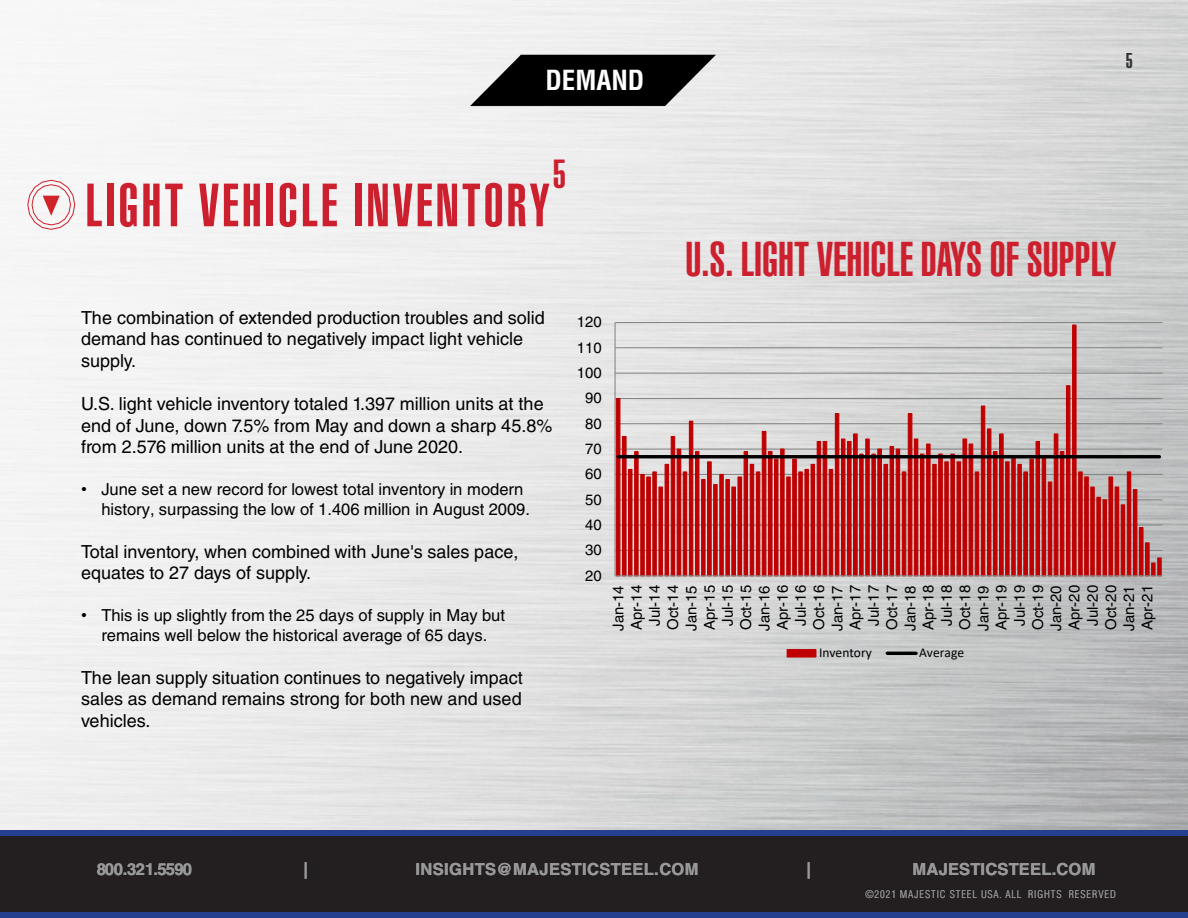
<style>
.page{position:relative;width:1188px;height:918px;background:#fff}
.page>*{position:absolute;margin:0;border:0;box-sizing:border-box;transform-origin:0 0}
.t1{font:60px "Helvetica LT Std Ultra Comp";letter-spacing:.05em;color:#cd202f}
.t2{font:48px "Helvetica LT Std Ultra Comp";color:#cd202e}
.t3{font:39.9px "Helvetica LT Std Ultra Comp";color:#cd202f}
.t4{font:700 condensed 27px "Helvetica LT Std";color:#fff}
.t5{font:21px "Helvetica LT Std Ultra Comp";color:#303335}
.t6{font:18px/21.6px "Helvetica LT Std";letter-spacing:.005em;color:#000}
.t7{font:16.5px/19.8px "Helvetica LT Std";color:#000}
.t8{font:700 16.5px "Helvetica LT Std";letter-spacing:.015em;color:#989899}
.t9{font:700 16.5px "Helvetica LT Std";letter-spacing:-.045em;color:#989899}
.t10{font:15px "Helvetica LT Std";letter-spacing:.005em;color:#000}
.t11{font:13.5px "Calibri";color:#000}
.t12{font:300 condensed 10.5px "Helvetica LT Std";letter-spacing:.09em;color:#989899}
.s1{font-family:"Arial"}
</style>
<div class="page">
<img style="left:0;top:0;width:1188px;height:830px">
<div style="left:0;top:833px;width:1188px;height:82px;background:#231f20"></div>
<div style="left:0;top:912px;width:1188px;height:6px;background:#25408f"></div>
<div style="left:0;top:830px;width:1188px;height:6px;background:#25408f"></div>
<img style="left:469px;top:26px;width:250px;height:106px">
<svg style="left:27px;top:179px;width:49px;height:51px"></svg>
<hr style="left:615px;top:322px;width:547px;height:1px;background:#868686">
<svg style="left:615px;top:324px;width:547px;height:253px;background:#ca8787"></svg>
<hr style="left:615px;top:323px;width:1px;height:253px;background:#868686">
<hr style="left:615px;top:575px;width:547px;height:1px;background:#868686">
<hr style="left:618px;top:455px;width:541px;height:3px;background:#000">
<div style="left:787px;top:649px;width:29px;height:9px;background:#c00000;border:1px solid #c00000"></div>
<hr style="left:887px;top:652px;width:29px;height:3px;background:#000">
<p class="t4" style="left:545px;top:64px;width:101px">DEMAND</p>
<h1 class="t3" style="left:553px;top:152px;width:15px">5</h1>
<h1 class="t1" style="left:86px;top:171px;width:466px">LIGHT VEHICLE INVENTORY</h1>
<p class="t5" style="left:1126px;top:48px;width:9px">5</p>
<p class="t2" style="left:685px;top:232px;width:433px">U.S. LIGHT VEHICLE DAYS OF SUPPLY</p>
<h1 class="t6" style="left:81px;top:307px;width:465px">The combination of extended production troubles and solid demand has continued to negatively impact light vehicle supply.</h1>
<h1 class="t6" style="left:81px;top:393px;width:473px">U.S. light vehicle inventory totaled 1.397 million units at the end of June, down 7.5% from May and down a sharp 45.8% from 2.576 million units at the end of June 2020.</h1>
<p class="t7" style="left:101px;top:479px;width:430px;text-indent:-20px"><span class="s1">•</span> June set a new record for lowest total inventory in modern history, surpassing the low of 1.406 million in August 2009.</p>
<h1 class="t6" style="left:81px;top:541px;width:439px">Total inventory, when combined with June's sales pace, equates to 27 days of supply.</h1>
<p class="t7" style="left:81px;top:605px;width:426px;text-align:center"><span class="s1">•</span> This is up slightly from the 25 days of supply in May but remains well below the historical average of 65 days.</p>
<h1 class="t6" style="left:81px;top:667px;width:443px;text-align:justify">The lean supply situation continues to negatively impact sales as demand remains strong for both new and used vehicles.</h1>
<p class="t10" style="left:577px;top:313px;width:27px">120</p>
<p class="t10" style="left:577px;top:339px;width:27px">110</p>
<p class="t10" style="left:577px;top:364px;width:27px">100</p>
<p class="t10" style="left:585px;top:389px;width:18px">90</p>
<p class="t10" style="left:585px;top:415px;width:18px">80</p>
<p class="t10" style="left:585px;top:440px;width:18px">70</p>
<p class="t10" style="left:585px;top:465px;width:18px">60</p>
<p class="t10" style="left:585px;top:491px;width:18px">50</p>
<p class="t10" style="left:585px;top:516px;width:18px">40</p>
<p class="t10" style="left:585px;top:541px;width:18px">30</p>
<p class="t10" style="left:585px;top:567px;width:18px">20</p>
<p class="t10" style="left:610px;top:631px;width:47px;rotate:-90deg">Jan-14</p>
<p class="t10" style="left:628px;top:630px;width:47px;rotate:-90deg">Apr-14</p>
<p class="t10" style="left:646px;top:626px;width:42px;rotate:-90deg">Jul-14</p>
<p class="t10" style="left:664px;top:630px;width:47px;rotate:-90deg">Oct-14</p>
<p class="t10" style="left:683px;top:631px;width:47px;rotate:-90deg">Jan-15</p>
<p class="t10" style="left:701px;top:630px;width:47px;rotate:-90deg">Apr-15</p>
<p class="t10" style="left:719px;top:626px;width:42px;rotate:-90deg">Jul-15</p>
<p class="t10" style="left:737px;top:630px;width:47px;rotate:-90deg">Oct-15</p>
<p class="t10" style="left:755px;top:631px;width:47px;rotate:-90deg">Jan-16</p>
<p class="t10" style="left:774px;top:630px;width:47px;rotate:-90deg">Apr-16</p>
<p class="t10" style="left:792px;top:626px;width:42px;rotate:-90deg">Jul-16</p>
<p class="t10" style="left:810px;top:630px;width:47px;rotate:-90deg">Oct-16</p>
<p class="t10" style="left:828px;top:631px;width:47px;rotate:-90deg">Jan-17</p>
<p class="t10" style="left:847px;top:630px;width:47px;rotate:-90deg">Apr-17</p>
<p class="t10" style="left:865px;top:626px;width:42px;rotate:-90deg">Jul-17</p>
<p class="t10" style="left:883px;top:630px;width:47px;rotate:-90deg">Oct-17</p>
<p class="t10" style="left:901px;top:631px;width:47px;rotate:-90deg">Jan-18</p>
<p class="t10" style="left:920px;top:630px;width:47px;rotate:-90deg">Apr-18</p>
<p class="t10" style="left:938px;top:626px;width:42px;rotate:-90deg">Jul-18</p>
<p class="t10" style="left:956px;top:630px;width:47px;rotate:-90deg">Oct-18</p>
<p class="t10" style="left:974px;top:631px;width:47px;rotate:-90deg">Jan-19</p>
<p class="t10" style="left:993px;top:630px;width:47px;rotate:-90deg">Apr-19</p>
<p class="t10" style="left:1011px;top:626px;width:42px;rotate:-90deg">Jul-19</p>
<p class="t10" style="left:1029px;top:630px;width:47px;rotate:-90deg">Oct-19</p>
<p class="t10" style="left:1047px;top:631px;width:47px;rotate:-90deg">Jan-20</p>
<p class="t10" style="left:1066px;top:630px;width:47px;rotate:-90deg">Apr-20</p>
<p class="t10" style="left:1084px;top:626px;width:42px;rotate:-90deg">Jul-20</p>
<p class="t10" style="left:1102px;top:630px;width:47px;rotate:-90deg">Oct-20</p>
<p class="t10" style="left:1120px;top:631px;width:47px;rotate:-90deg">Jan-21</p>
<p class="t10" style="left:1139px;top:630px;width:47px;rotate:-90deg">Apr-21</p>
<p class="t11" style="left:819px;top:643px;width:54px">Inventory</p>
<p class="t11" style="left:919px;top:643px;width:46px">Average</p>
<p class="t9" style="left:97px;top:859px;width:97px">800.321.5590</p>
<p class="t8" style="left:303px;top:859px;width:6px">|</p>
<p class="t8" style="left:415px;top:859px;width:285px">INSIGHTS@MAJESTICSTEEL.COM</p>
<p class="t8" style="left:807px;top:859px;width:6px">|</p>
<p class="t8" style="left:913px;top:859px;width:184px">MAJESTICSTEEL.COM</p>
<p class="t12" style="left:865px;top:888px;width:252px">©2021 MAJESTIC STEEL USA. ALL RIGHTS RESERVED</p>
</div>
